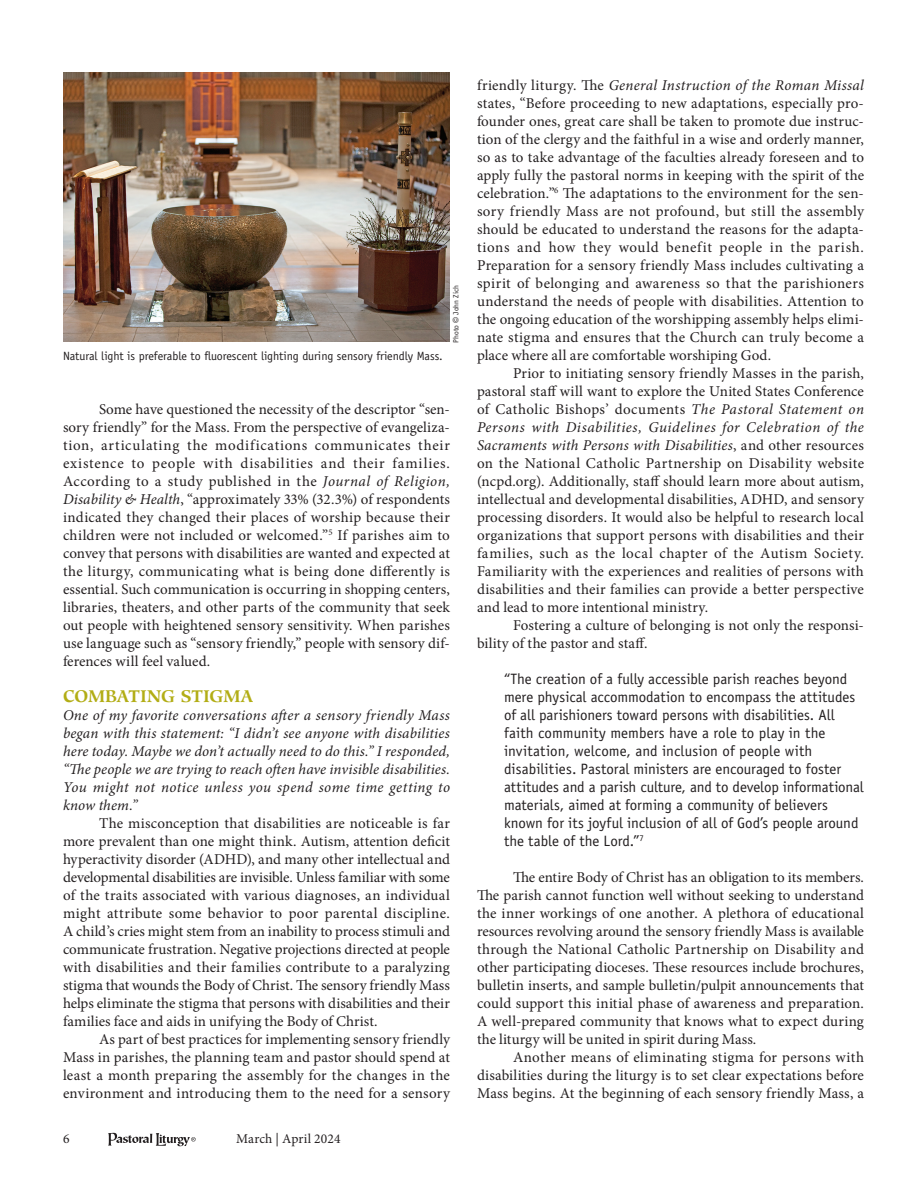
<style>
.page{position:relative;width:918px;height:1188px;background:#fff}
.page>*{position:absolute;margin:0;border:0;box-sizing:border-box;transform-origin:0 0}
.t1{font:700 16.8px "Hiroshige Std";letter-spacing:-.01em;color:#b2ad15}
.t2{font:15px/18px "Minion Pro";letter-spacing:.01em;color:#231f20;text-align:justify}
.t3{font:15px/18px "Officina Sans Std";color:#231f20}
.t4{font:italic 15px/18px "Minion Pro";letter-spacing:.025em;color:#231f20;text-align:justify}
.t5{font:13.5px "Minion Pro";letter-spacing:.01em;color:#231f20}
.t6{font:12px "Officina Sans Std";color:#231f20}
.t7{font:7.5px "Officina Sans Std";color:#231f20}
.s1{font-family:"ITC Avant Garde Std";font-weight:500}
.s2{font-style:italic}
</style>
<div class="page">
<img style="left:63px;top:72px;width:386px;height:270px">
<svg style="left:108px;top:1133px;width:88px;height:13px"></svg>
<p class="t6" style="left:63px;top:349px;width:381px">Natural light is preferable to fluorescent lighting during sensory friendly Mass.</p>
<p class="t7" style="left:451px;top:343px;width:59px;rotate:-90deg">Photo <span class="s1">©</span> John Zich</p>
<p class="t2" style="left:63px;top:400px;width:389px;text-indent:36px">Some have questioned the necessity of the descriptor “sen&shy;sory friendly” for the Mass. From the perspective of evangeliza&shy;tion, articulating the modifications communicates their existence to people with disabilities and their families.<br>According to a study published in the <span class="s2">Journal of Religion, Disability &amp; Health</span>, “approximately 33% (32.3%) of respondents indicated they changed their places of worship because their children were not included or welcomed.”<sup>5</sup> If parishes aim to convey that persons with disabilities are wanted and expected at the liturgy, communicating what is being done differently is essential. Such communication is occurring in shopping centers, libraries, theaters, and other parts of the community that seek out people with heightened sensory sensitivity. When parishes use language such as “sensory friendly,” people with sensory dif&shy;ferences will feel valued.</p>
<p class="t1" style="left:63px;top:686px;width:192px">COMBATING STIGMA</p>
<p class="t4" style="left:63px;top:706px;width:389px">One of my favorite conversations after a sensory friendly Mass began with this statement: “I didn’t see anyone with disabilities here today. Maybe we don’t actually need to do this.” I responded, “The people we are trying to reach often have invisible disabilities.<br>You might not notice unless you spend some time getting to know them.”</p>
<p class="t2" style="left:63px;top:814px;width:389px;text-indent:36px">The misconception that disabilities are noticeable is far more prevalent than one might think. Autism, attention deficit hyperactivity disorder (ADHD), and many other intellectual and developmental disabilities are invisible. Unless familiar with some of the traits associated with various diagnoses, an individual might attribute some behavior to poor parental discipline.<br>A child’s cries might stem from an inability to process stimuli and communicate frustration. Negative projections directed at people with disabilities and their families contribute to a paralyzing stigma that wounds the Body of Christ. The sensory friendly Mass helps eliminate the stigma that persons with disabilities and their families face and aids in unifying the Body of Christ.</p>
<p class="t2" style="left:63px;top:1030px;width:389px;text-indent:36px">As part of best practices for implementing sensory friendly Mass in parishes, the planning team and pastor should spend at least a month preparing the assembly for the changes in the environment and introducing them to the need for a sensory</p>
<p class="t5" style="left:63px;top:1129px;width:8px">6</p>
<p class="t5" style="left:236px;top:1129px;width:106px">March | April 2024</p>
<p class="t2" style="left:477px;top:76px;width:389px">friendly liturgy. The <span class="s2">General Instruction of the Roman Missal </span>states, “Before proceeding to new adaptations, especially pro&shy;founder ones, great care shall be taken to promote due instruc&shy;tion of the clergy and the faithful in a wise and orderly manner, so as to take advantage of the faculties already foreseen and to apply fully the pastoral norms in keeping with the spirit of the celebration.”<sup>6</sup> The adaptations to the environment for the sen&shy;sory friendly Mass are not profound, but still the assembly should be educated to understand the reasons for the adapta&shy;tions and how they would benefit people in the parish.<br>Preparation for a sensory friendly Mass includes cultivating a spirit of belonging and awareness so that the parishioners understand the needs of people with disabilities. Attention to the ongoing education of the worshipping assembly helps elimi&shy;nate stigma and ensures that the Church can truly become a place where all are comfortable worshiping God.</p>
<p class="t2" style="left:477px;top:364px;width:389px;text-indent:36px">Prior to initiating sensory friendly Masses in the parish, pastoral staff will want to explore the United States Conference of Catholic Bishops’ documents <span class="s2">The Pastoral Statement on Persons with Disabilities, Guidelines for Celebration of the Sacraments with Persons with Disabilities</span>, and other resources on the National Catholic Partnership on Disability website (ncpd.org). Additionally, staff should learn more about autism, intellectual and developmental disabilities, ADHD, and sensory processing disorders. It would also be helpful to research local organizations that support persons with disabilities and their families, such as the local chapter of the Autism Society.<br>Familiarity with the experiences and realities of persons with disabilities and their families can provide a better perspective and lead to more intentional ministry.</p>
<p class="t2" style="left:477px;top:616px;width:389px;text-indent:36px">Fostering a culture of belonging is not only the responsi&shy;bility of the pastor and staff.</p>
<p class="t3" style="left:504px;top:670px;width:361px">“The creation of a fully accessible parish reaches beyond mere physical accommodation to encompass the attitudes of all parishioners toward persons with disabilities. All faith community members have a role to play in the invitation, welcome, and inclusion of people with disabilities. Pastoral ministers are encouraged to foster attitudes and a parish culture, and to develop informational materials, aimed at forming a community of believers known for its joyful inclusion of all of God’s people around the table of the Lord.”<sup>7</sup></p>
<p class="t2" style="left:477px;top:868px;width:389px;text-indent:36px">The entire Body of Christ has an obligation to its members.<br>The parish cannot function well without seeking to understand the inner workings of one another. A plethora of educational resources revolving around the sensory friendly Mass is available through the National Catholic Partnership on Disability and other participating dioceses. These resources include brochures, bulletin inserts, and sample bulletin/pulpit announcements that could support this initial phase of awareness and preparation.<br>A well-prepared community that knows what to expect during the liturgy will be united in spirit during Mass.</p>
<p class="t2" style="left:477px;top:1048px;width:389px;text-indent:36px">Another means of eliminating stigma for persons with disabilities during the liturgy is to set clear expectations before Mass begins. At the beginning of each sensory friendly Mass, a</p>
</div>
